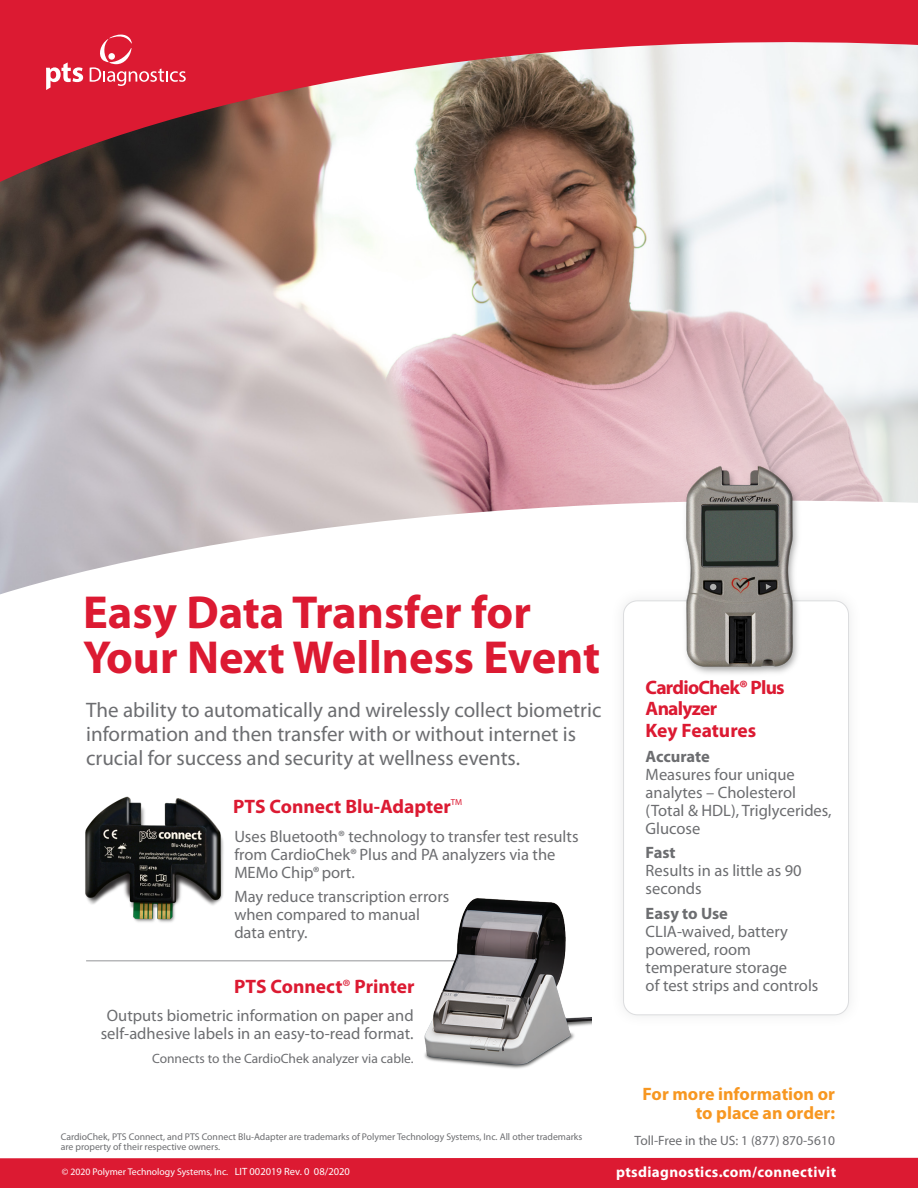
<style>
.page{position:relative;width:918px;height:1188px;background:#fff}
.page>*{position:absolute;margin:0;border:0;box-sizing:border-box;transform-origin:0 0}
.t1{font:700 46.5px/45px "Myriad Pro";color:#dc1a32}
.t2{font:21px/24px "Myriad Pro";color:#6c6d70}
.t3{font:700 19.5px "Myriad Pro";letter-spacing:-.005em;color:#dc1a32}
.t4{font:700 19.5px/21.3px "Myriad Pro";letter-spacing:-.04em;color:#dc1a32}
.t5{font:700 18px/19.5px "Myriad Pro";color:#f79721;text-align:right}
.t6{font:16.5px/18px "Myriad Pro";color:#6c6d70}
.t7{font:700 15px "Myriad Pro";letter-spacing:.025em;color:#fff}
.t8{font:13.5px "Myriad Pro";color:#6c6d70}
.t9{font:9.75px/10.5px "Myriad Pro";color:#6c6d70}
.t10{font:9.75px "Myriad Pro";color:#fff}
.t11{font:8.7px "Myriad Pro";color:#dc1a32}
.s1{font-weight:400}
.s2{font-size:10.5px}
.s3{font-weight:700}
</style>
<div class="page">
<img style="left:0;top:194px;width:523px;height:400px">
<div style="left:0;top:1158px;width:918px;height:30px;background:#dc1a32"></div>
<svg style="left:373px;top:574px;width:150px;height:20px"></svg>
<svg style="left:0;top:0;width:918px;height:194px"></svg>
<svg style="left:523px;top:192px;width:395px;height:317px"></svg>
<hr style="left:86px;top:960px;width:369px;height:1px;background:#939598">
<img style="left:412px;top:898px;width:179px;height:171px">
<div style="left:623px;top:600px;width:226px;height:415px;border:1px solid #dcdddf;border-radius:14px"></div>
<img style="left:652px;top:432px;width:169px;height:242px">
<svg style="left:46px;top:23px;width:170px;height:67px;background:#df2e44"></svg>
<div style="left:108px;top:53px;width:7px;height:7px;background:#fff;border-radius:50%"></div>
<img style="left:85px;top:796px;width:139px;height:127px">
<p class="t1" style="left:83px;top:589px;width:519px">Easy Data Transfer for<br>Your Next Wellness Event</p>
<p class="t2" style="left:86px;top:698px;width:517px">The ability to automatically and wirelessly collect biometric information and then transfer with or without internet is crucial for success and security at wellness events.</p>
<p class="t3" style="left:233px;top:793px;width:219px">PTS Connect Blu-Adapter</p>
<p class="t11" style="left:451px;top:796px;width:13px">TM</p>
<p class="t6" style="left:234px;top:827px;width:346px">Uses Bluetooth® technology to transfer test results from CardioChek® Plus and PA analyzers via the<br>MEMo Chip® port.</p>
<p class="t6" style="left:234px;top:887px;width:216px">May reduce transcription errors when compared to manual data entry.</p>
<p class="t3" style="left:234px;top:974px;width:182px">PTS Connect<span class="s1">®</span> Printer</p>
<p class="t6" style="left:101px;top:1006px;width:314px;text-align:center">Outputs biometric information on paper and self-adhesive labels in an easy-to-read format.</p>
<p class="t8" style="left:152px;top:1050px;width:263px">Connects to the CardioChek analyzer via cable.</p>
<p class="t9" style="left:61px;top:1131px;width:523px">CardioChek, PTS Connect, and PTS Connect Blu-Adapter are trademarks of Polymer Technology Systems, Inc. All other trademarks are property of their respective owners.</p>
<p class="t10" style="left:62px;top:1166px;width:289px">© 2020 Polymer Technology Systems, Inc. <span class="s2">LIT 002019 Rev. 0 08/2020</span></p>
<p class="t4" style="left:646px;top:677px;width:141px">CardioChek® Plus<br>Analyzer<br>Key Features</p>
<p class="t6" style="left:646px;top:747px;width:188px"><span class="s3">Accurate<br></span>Measures four unique analytes – Cholesterol (Total &amp; HDL), Triglycerides,<br>Glucose</p>
<p class="t6" style="left:646px;top:843px;width:157px"><span class="s3">Fast<br></span>Results in as little as 90 seconds</p>
<p class="t6" style="left:646px;top:904px;width:174px"><span class="s3">Easy to Use<br></span>CLIA-waived, battery powered, room temperature storage<br>of test strips and controls</p>
<p class="t5" style="left:643px;top:1084px;width:194px">For more information or to place an order:</p>
<p class="t8" style="left:635px;top:1132px;width:202px">Toll-Free in the US: 1 (877) 870-5610</p>
<p class="t7" style="left:616px;top:1162px;width:222px">ptsdiagnostics.com/connectivit</p>
</div>
